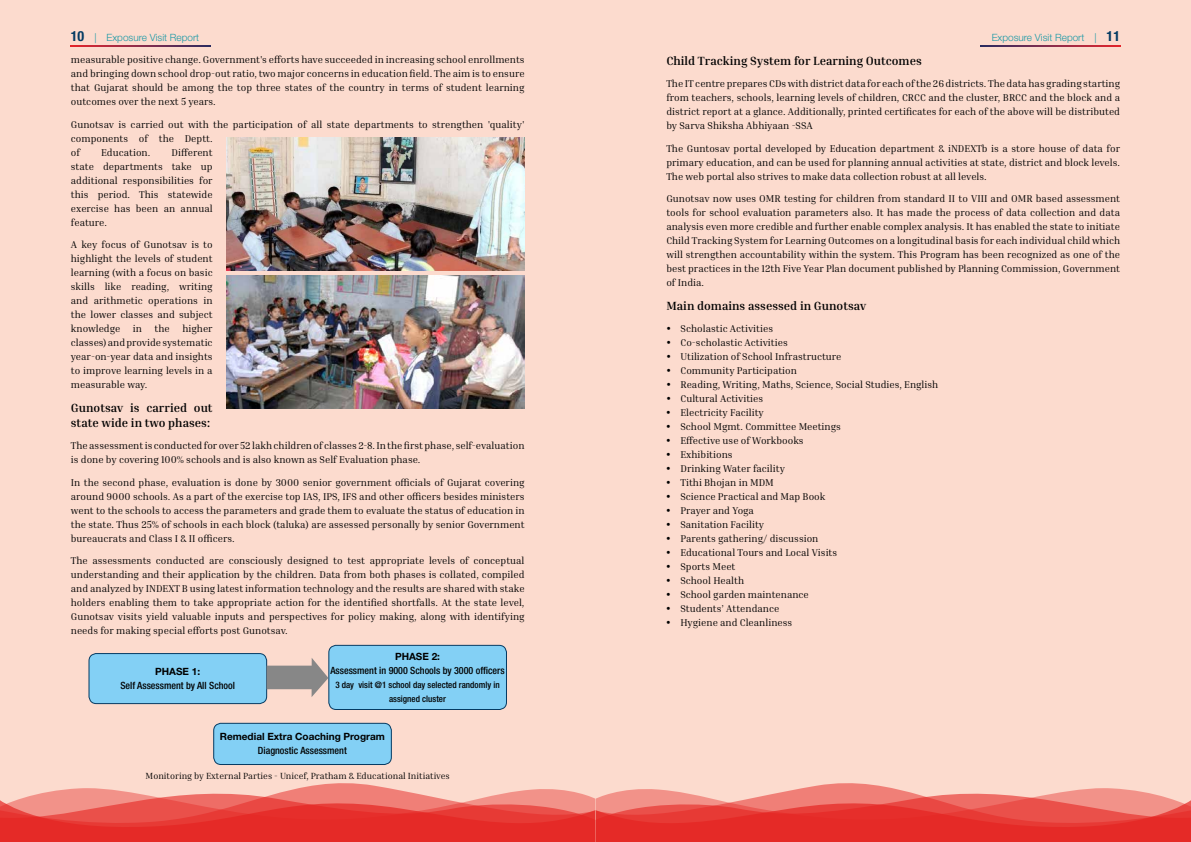
<style>
.page{position:relative;width:1191px;height:842px;background:#fff}
.page>*{position:absolute;margin:0;border:0;box-sizing:border-box;transform-origin:0 0}
.t1{font:700 12px/15px "Inria Serif";color:#000}
.t2{font:10px/14px "Inria Serif";color:#000;text-align:justify}
.t3{font:500 condensed 10px "Helvetica Neue LT Std";color:#000}
.t4{font:300 10px "Helvetica Neue LT Std";color:#1999a6}
.t5{font:700 10px "Helvetica Neue LT Std";color:#000}
.t6{font:9px "Inria Serif";color:#000}
.t7{font:500 condensed 9px/14px "Helvetica Neue LT Std";color:#000;text-align:center}
.s1{font-weight:700;font-stretch:condensed;font-size:14px;color:#053b63}
</style>
<div class="page">
<div style="left:0;top:0;width:595px;height:842px;background:#fcdbce"></div>
<div style="left:595px;top:0;width:596px;height:842px;background:#fcdbce"></div>
<svg style="left:0;top:783px;width:1191px;height:59px"></svg>
<svg style="left:981px;top:45px;width:139px;height:2px"></svg>
<svg style="left:71px;top:45px;width:139px;height:2px"></svg>
<div style="left:89px;top:653px;width:178px;height:51px;background:#83d0f5;border-radius:7px"></div>
<div style="left:89px;top:653px;width:178px;height:51px;border:1px solid #053b63;border-radius:7px"></div>
<div style="left:329px;top:645px;width:177px;height:64px;background:#83d0f5;border-radius:7px"></div>
<div style="left:329px;top:645px;width:177px;height:65px;border:1px solid #053b63;border-radius:7px"></div>
<div style="left:214px;top:723px;width:177px;height:41px;background:#83d0f5;border-radius:7px"></div>
<div style="left:213px;top:723px;width:178px;height:42px;border:1px solid #053b63;border-radius:7px"></div>
<svg style="left:266px;top:658px;width:62px;height:39px"></svg>
<img style="left:227px;top:275px;width:297px;height:134px">
<img style="left:227px;top:138px;width:297px;height:133px">
<p class="t4" style="left:71px;top:31px;width:130px"><span class="s1">10</span> | Exposure Visit Report</p>
<p class="t4" style="left:991px;top:31px;width:130px">Exposure Visit Report | <span class="s1">11</span></p>
<p class="t2" style="left:71px;top:53px;width:455px">measurable positive change. Government's efforts have succeeded in increasing school enrollments and bringing down school drop-out ratio, two major concerns in education field. The aim is to ensure that Gujarat should be among the top three states of the country in terms of student learning outcomes over the next 5 years.</p>
<p class="t2" style="left:71px;top:117px;width:455px;text-align:left">Gunotsav is carried out with the participation of all state departments to strengthen 'quality' components of the Deptt.<br>of</p>
<p class="t1" style="left:666px;top:53px;width:257px">Child Tracking System for Learning Outcomes</p>
<p class="t2" style="left:666px;top:76px;width:455px">The IT centre prepares CDs with district data for each of the 26 districts. The data has grading starting from teachers, schools, learning levels of children, CRCC and the cluster, BRCC and the block and a district report at a glance. Additionally, printed certificates for each of the above will be distributed by Sarva Shiksha Abhiyaan -SSA</p>
<p class="t2" style="left:666px;top:141px;width:455px">The Guntosav portal developed by Education department &amp; iNDEXTb is a store house of data for primary education, and can be used for planning annual activities at state, district and block levels.<br>The web portal also strives to make data collection robust at all levels.</p>
<p class="t2" style="left:666px;top:191px;width:455px">Gunotsav now uses OMR testing for children from standard II to VIII and OMR based assessment tools for school evaluation parameters also. It has made the process of data collection and data analysis even more credible and further enable complex analysis. It has enabled the state to initiate Child Tracking System for Learning Outcomes on a longitudinal basis for each individual child which will strengthen accountability within the system. This Program has been recognized as one of the best practices in the 12th Five Year Plan document published by Planning Commission, Government of India.</p>
<p class="t1" style="left:666px;top:298px;width:202px">Main domains assessed in Gunotsav</p>
<p class="t2" style="left:680px;top:321px;width:259px;text-align:left">Scholastic Activities<br>Co-scholastic Activities<br>Utilization of School Infrastructure<br>Community Participation<br>Reading, Writing, Maths, Science, Social Studies, English<br>Cultural Activities<br>Electricity Facility<br>School Mgmt. Committee Meetings<br>Effective use of Workbooks<br>Exhibitions<br>Drinking Water facility<br>Tithi Bhojan in MDM<br>Science Practical and Map Book<br>Prayer and Yoga<br>Sanitation Facility<br>Parents gathering/ discussion<br>Educational Tours and Local Visits<br>Sports Meet<br>School Health<br>School garden maintenance<br>Students’ Attendance<br>Hygiene and Cleanliness</p>
<p class="t2" style="left:71px;top:145px;width:143px;text-indent:101px">Different state departments take up additional responsibilities for this period. This statewide exercise has been an annual feature.</p>
<p class="t2" style="left:71px;top:238px;width:143px">A key focus of Gunotsav is to highlight the levels of student learning (with a focus on basic skills like reading, writing and arithmetic operations in the lower classes and subject knowledge</p>
<p class="t2" style="left:101px;top:145px;width:51px">Education.</p>
<p class="t2" style="left:71px;top:322px;width:143px;text-indent:112px">higher classes) and provide systematic year-on-year data and insights to improve learning levels in a measurable way.</p>
<p class="t1" style="left:71px;top:400px;width:143px">Gunotsav is carried out state wide in two phases:</p>
<p class="t2" style="left:71px;top:439px;width:455px">The assessment is conducted for over 52 lakh children of classes 2-8. In the first phase, self-evaluation is done by covering 100% schools and is also known as Self Evaluation phase.</p>
<p class="t2" style="left:71px;top:475px;width:455px">In the second phase, evaluation is done by 3000 senior government officials of Gujarat covering around 9000 schools. As a part of the exercise top IAS, IPS, IFS and other officers besides ministers went to the schools to access the parameters and grade them to evaluate the status of education in the state. Thus 25% of schools in each block (taluka) are assessed personally by senior Government bureaucrats and Class I &amp; II officers.</p>
<p class="t2" style="left:71px;top:554px;width:455px">The assessments conducted are consciously designed to test appropriate levels of conceptual understanding and their application by the children. Data from both phases is collated, compiled and analyzed by INDEXT B using latest information technology and the results are shared with stake holders enabling them to take appropriate action for the identified shortfalls. At the state level, Gunotsav visits yield valuable inputs and perspectives for policy making, along with identifying needs for making special efforts post Gunotsav.</p>
<p class="t5" style="left:155px;top:665px;width:47px">PHASE 1:</p>
<p class="t3" style="left:120px;top:680px;width:116px">Self Assessment by All School</p>
<p class="t2" style="left:133px;top:322px;width:11px">in</p>
<p class="t2" style="left:155px;top:322px;width:17px">the</p>
<p class="t5" style="left:395px;top:650px;width:47px">PHASE 2:</p>
<p class="t3" style="left:330px;top:664px;width:176px">Assessment in 9000 Schools by 3000 officers</p>
<p class="t7" style="left:335px;top:678px;width:166px">3 day visit @1 school day selected randomly in assigned cluster</p>
<p class="t5" style="left:220px;top:731px;width:166px">Remedial Extra Coaching Program</p>
<p class="t3" style="left:258px;top:745px;width:90px">Diagnostic Assessment</p>
<p class="t6" style="left:146px;top:770px;width:306px">Monitoring by External Parties - Unicef, Pratham &amp; Educational Initiatives</p>
</div>
